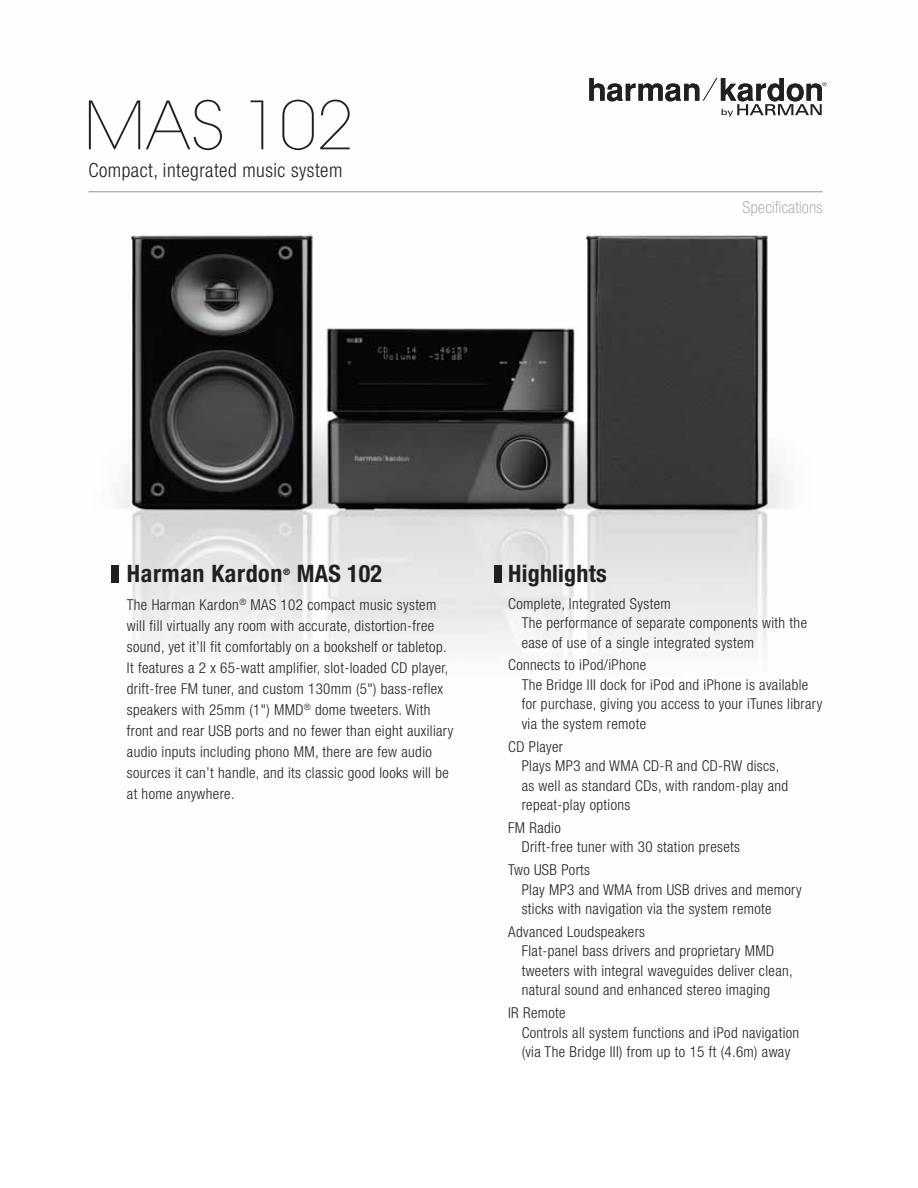
<style>
.page{position:relative;width:918px;height:1188px;background:#fff}
.page>*{position:absolute;margin:0;border:0;box-sizing:border-box;transform-origin:0 0}
.t1{font:200 66px "Avant Garde";color:#231f20}
.t2{font:700 condensed 24px "Helvetica Neue LT Com";letter-spacing:.01em;color:#231f20}
.t3{font:300 condensed 19.5px "Helvetica Neue LT Com";letter-spacing:.025em;color:#231f20}
.t4{font:100 condensed 16.5px "Helvetica Neue";letter-spacing:.025em;color:#939598}
.t5{font:300 condensed 15px/19.5px "Helvetica Neue LT Com";letter-spacing:.025em;color:#231f20}
.t6{font:700 condensed 9px "Helvetica Neue LT Com";color:#231f20}
</style>
<div class="page">
<img style="left:88px;top:77px;width:735px;height:580px">
<hr style="left:88px;top:192px;width:734px;height:1px;background:#939598">
<div style="left:111px;top:566px;width:8px;height:17px;background:#231f20"></div>
<div style="left:494px;top:565px;width:8px;height:17px;background:#231f20"></div>
<svg style="left:589px;top:78px;width:238px;height:39px"></svg>
<h1 class="t1" style="left:84px;top:100px;width:271px">MAS 102</h1>
<h3 class="t3" style="left:88px;top:163px;width:255px">Compact, integrated music system</h3>
<p class="t4" style="left:742px;top:201px;width:81px">Specifications</p>
<h2 class="t2" style="left:127px;top:565px;width:157px">Harman Kardon</h2>
<p class="t6" style="left:283px;top:568px;width:9px">®</p>
<h2 class="t2" style="left:297px;top:565px;width:87px">MAS 102</h2>
<p class="t5" style="left:127px;top:596px;width:328px;line-height:21px">The Harman Kardon<sup>®</sup> MAS 102 compact music system will fill virtually any room with accurate, distortion-free sound, yet it’ll fit comfortably on a bookshelf or tabletop.<br>It features a 2 x 65-watt amplifier, slot-loaded CD player, drift-free FM tuner, and custom 130mm (5") bass-reflex speakers with 25mm (1") MMD<sup>®</sup> dome tweeters. With front and rear USB ports and no fewer than eight auxiliary audio inputs including phono MM, there are few audio sources it can’t handle, and its classic good looks will be at home anywhere.</p>
<h2 class="t2" style="left:508px;top:565px;width:100px">Highlights</h2>
<p class="t5" style="left:522px;top:595px;width:287px;text-indent:-14px">Complete, Integrated System<br>The performance of separate components with the ease of use of a single integrated system</p>
<p class="t5" style="left:522px;top:657px;width:302px;text-indent:-14px">Connects to iPod/iPhone<br>The Bridge III dock for iPod and iPhone is available for purchase, giving you access to your iTunes library via the system remote</p>
<p class="t5" style="left:522px;top:738px;width:268px;text-indent:-14px">CD Player<br>Plays MP3 and WMA CD-R and CD-RW discs, as well as standard CDs, with random-play and repeat-play options</p>
<p class="t5" style="left:522px;top:819px;width:220px;text-indent:-14px">FM Radio<br>Drift-free tuner with 30 station presets</p>
<p class="t5" style="left:522px;top:862px;width:281px;text-indent:-14px">Two USB Ports<br>Play MP3 and WMA from USB drives and memory sticks with navigation via the system remote</p>
<p class="t5" style="left:522px;top:923px;width:273px;text-indent:-14px">Advanced Loudspeakers<br>Flat-panel bass drivers and proprietary MMD tweeters with integral waveguides deliver clean, natural sound and enhanced stereo imaging</p>
<p class="t5" style="left:522px;top:1005px;width:279px;text-indent:-14px">IR Remote<br>Controls all system functions and iPod navigation (via The Bridge III) from up to 15 ft (4.6m) away</p>
</div>
